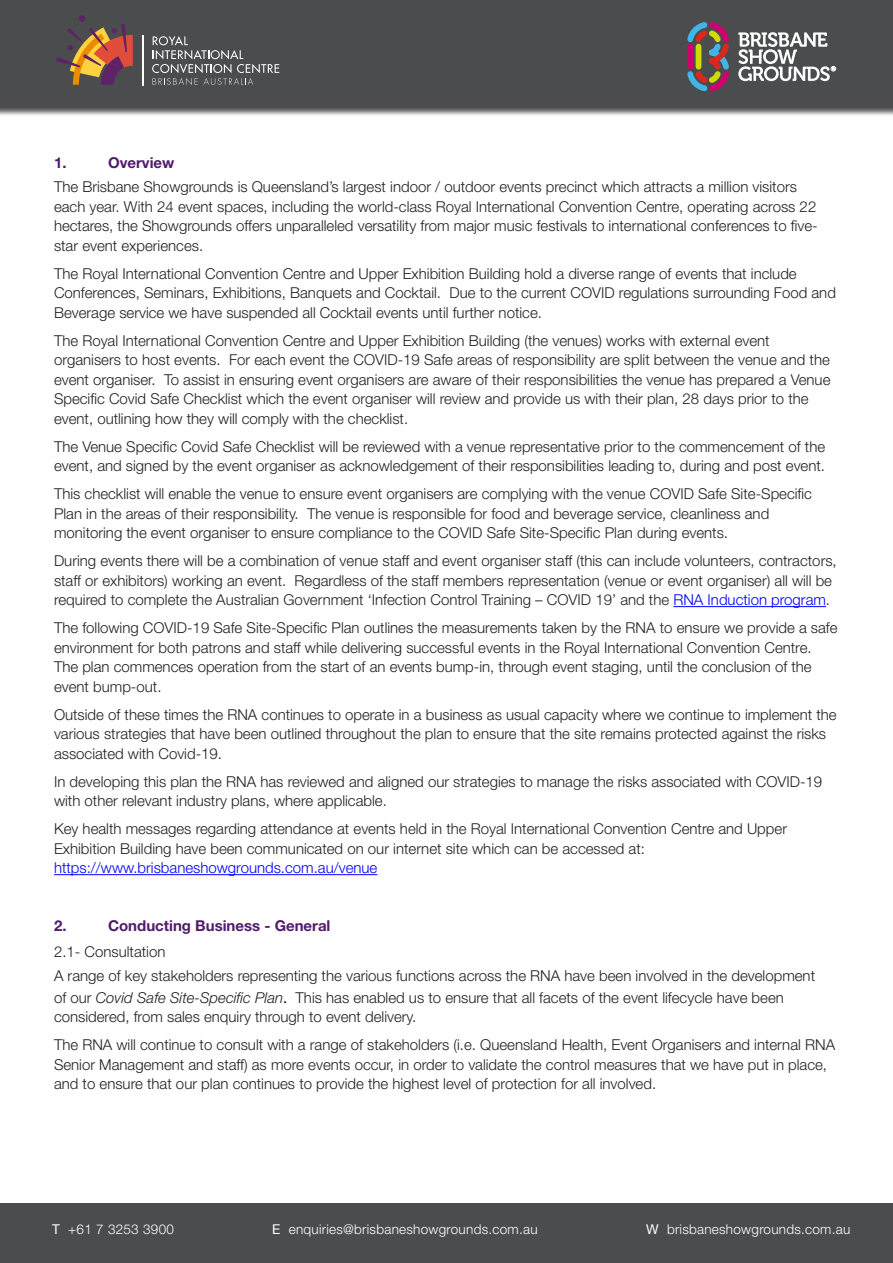
<style>
.page{position:relative;width:893px;height:1263px;background:#fff}
.page>*{position:absolute;margin:0;border:0;box-sizing:border-box;transform-origin:0 0}
.t1{font:300 15px/19.5px "Helvetica Neue";color:#231f20}
.t2{font:700 15px "Helvetica Neue";color:#511b6c}
.t3{font:300 13.5px "Helvetica Neue";letter-spacing:.02em;color:#fff}
.s1{color:#00f}
.s2{font-style:italic}
.s3{font-family:"Minion Pro";font-weight:400;font-size:18px}
.s4{font-weight:400}
</style>
<div class="page">
<div style="left:0;top:0;width:893px;height:117px;background:#231f20;opacity:.75"></div>
<div style="left:0;top:0;width:893px;height:108px;background:#4b4c4d"></div>
<div style="left:0;top:1203px;width:893px;height:60px;background:#4b4c4d"></div>
<svg style="left:687px;top:22px;width:149px;height:70px"></svg>
<svg style="left:152px;top:36px;width:127px;height:49px"></svg>
<hr style="left:142px;top:35px;width:1px;height:50px;background:#fff">
<svg style="left:56px;top:24px;width:77px;height:61px"></svg>
<div style="left:79px;top:15px;width:6px;height:7px;background:#5f2167;border-radius:3px"></div>
<hr style="left:673px;top:606px;width:153px;height:1px;background:#00f">
<hr style="left:54px;top:874px;width:323px;height:1px;background:#00f">
<p class="t2" style="left:54px;top:154px;width:14px">1.</p>
<p class="t2" style="left:108px;top:154px;width:68px">Overview</p>
<p class="t1" style="left:54px;top:177px;width:765px">The Brisbane Showgrounds is Queensland’s largest indoor / outdoor events precinct which attracts a million visitors each year. With 24 event spaces, including the world-class Royal International Convention Centre, operating across 22 hectares, the Showgrounds offers unparalleled versatility from major music festivals to international conferences to five&shy;star event experiences.</p>
<p class="t1" style="left:54px;top:263px;width:783px">The Royal International Convention Centre and Upper Exhibition Building hold a diverse range of events that include<br>Conferences, Seminars, Exhibitions, Banquets and Cocktail. Due to the current COVID regulations surrounding Food and<br>Beverage service we have suspended all Cocktail events until further notice.</p>
<p class="t1" style="left:54px;top:330px;width:778px">The Royal International Convention Centre and Upper Exhibition Building (the venues) works with external event organisers to host events. For each event the COVID-19 Safe areas of responsibility are split between the venue and the event organiser. To assist in ensuring event organisers are aware of their responsibilities the venue has prepared a Venue Specific Covid Safe Checklist which the event organiser will review and provide us with their plan, 28 days prior to the event, outlining how they will comply with the checklist.</p>
<p class="t1" style="left:54px;top:436px;width:773px">The Venue Specific Covid Safe Checklist will be reviewed with a venue representative prior to the commencement of the event, and signed by the event organiser as acknowledgement of their responsibilities leading to, during and post event.</p>
<p class="t1" style="left:54px;top:484px;width:759px">This checklist will enable the venue to ensure event organisers are complying with the venue COVID Safe Site-Specific<br>Plan in the areas of their responsibility. The venue is responsible for food and beverage service, cleanliness and monitoring the event organiser to ensure compliance to the COVID Safe Site-Specific Plan during events.</p>
<p class="t1" style="left:54px;top:551px;width:784px">During events there will be a combination of venue staff and event organiser staff (this can include volunteers, contractors, staff or exhibitors) working an event. Regardless of the staff members representation (venue or event organiser) all will be required to complete the Australian Government ‘Infection Control Training – COVID 19’ and the <span class="s1">RNA Induction program</span>.</p>
<p class="t1" style="left:54px;top:618px;width:785px">The following COVID-19 Safe Site-Specific Plan outlines the measurements taken by the RNA to ensure we provide a safe environment for both patrons and staff while delivering successful events in the Royal International Convention Centre.<br>The plan commences operation from the start of an events bump-in, through event staging, until the conclusion of the event bump-out.</p>
<p class="t1" style="left:54px;top:704px;width:784px">Outside of these times the RNA continues to operate in a business as usual capacity where we continue to implement the various strategies that have been outlined throughout the plan to ensure that the site remains protected against the risks associated with Covid-19.</p>
<p class="t1" style="left:54px;top:771px;width:770px">In developing this plan the RNA has reviewed and aligned our strategies to manage the risks associated with COVID-19 with other relevant industry plans, where applicable.</p>
<p class="t1" style="left:54px;top:819px;width:734px">Key health messages regarding attendance at events held in the Royal International Convention Centre and Upper<br>Exhibition Building have been communicated on our internet site which can be accessed at: <span class="s1">https://www.brisbaneshowgrounds.com.au/venue</span></p>
<p class="t2" style="left:54px;top:917px;width:14px">2.</p>
<p class="t2" style="left:108px;top:917px;width:224px">Conducting Business - General</p>
<p class="t1" style="left:54px;top:942px;width:113px">2.1- Consultation</p>
<p class="t1" style="left:54px;top:964px;width:763px;line-height:21.6px">A range of key stakeholders representing the various functions across the RNA have been involved in the development of our <span class="s2">Covid Safe Site-Specific Plan</span><span class="s3">.</span> This has enabled us to ensure that all facets of the event lifecycle have been</p>
<p class="t1" style="left:54px;top:1006px;width:364px">considered, from sales enquiry through to event delivery.</p>
<p class="t1" style="left:54px;top:1034px;width:783px">The RNA will continue to consult with a range of stakeholders (i.e. Queensland Health, Event Organisers and internal RNA<br>Senior Management and staff) as more events occur, in order to validate the control measures that we have put in place, and to ensure that our plan continues to provide the highest level of protection for all involved.</p>
<p class="t3" style="left:52px;top:1221px;width:123px"><span class="s4">T</span> +61 7 3253 3900</p>
<p class="t3" style="left:272px;top:1221px;width:267px"><span class="s4">E</span> enquiries@brisbaneshowgrounds.com.au</p>
<p class="t3" style="left:646px;top:1221px;width:206px"><span class="s4">W</span> brisbaneshowgrounds.com.au</p>
</div>
